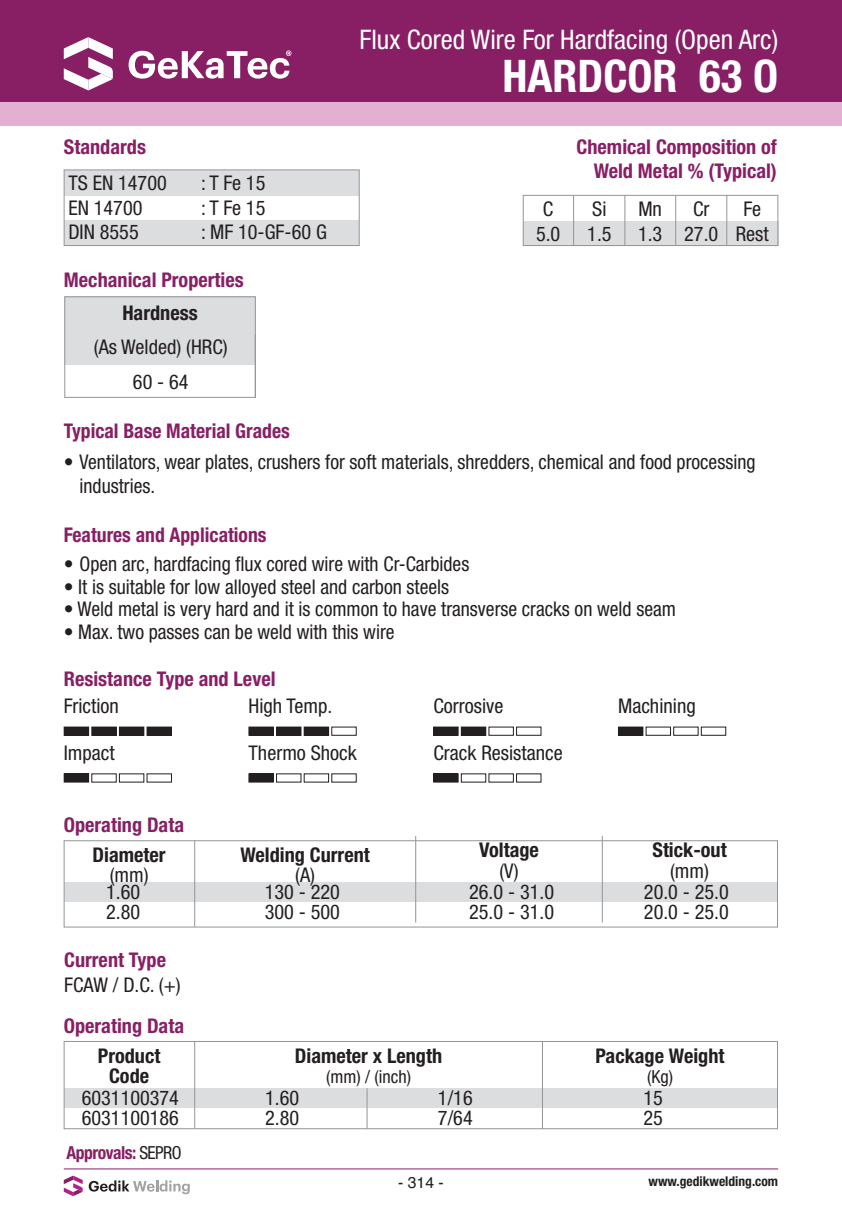
<style>
.page{position:relative;width:842px;height:1212px;background:#fff}
.page>*{position:absolute;margin:0;border:0;box-sizing:border-box;transform-origin:0 0}
.t1{font:700 condensed 45px "Helvetica Neue LT Std";color:#fff}
.t2{font:condensed 27px "Helvetica Neue LT Std";color:#fff}
.t3{font:condensed 20.25px/24.3px "Helvetica Neue LT Std";color:#231f20}
.t4{font:700 condensed 20.25px/24.3px "Helvetica Neue LT Std";color:#881f65;text-align:right}
.t5{font:700 condensed 20.25px/20.2px "Helvetica Neue LT Std";color:#231f20;text-align:center}
.t6{font:700 condensed 18px "Helvetica Neue LT Std";letter-spacing:-.03em;color:#881f65}
.t7{font:condensed 18px "Helvetica Neue LT Std";color:#231f20}
.t8{font:15.75px "Helvetica";color:#231f20}
.t9{font:700 condensed 13.5px "Helvetica Neue LT Std";color:#231f20}
.s1{font-weight:400;color:#231f20}
</style>
<div class="page">
<hr style="left:64px;top:1168px;width:714px;height:1px;background:#881f65">
<svg style="left:89px;top:1180px;width:101px;height:14px"></svg>
<svg style="left:64px;top:1175px;width:19px;height:21px"></svg>
<div style="left:0;top:0;width:842px;height:102px;background:#881f65"></div>
<div style="left:0;top:102px;width:842px;height:23px;background:#e3b0d1"></div>
<div style="left:64px;top:170px;width:295px;height:25px;background:#dcdddf"></div>
<div style="left:64px;top:220px;width:295px;height:26px;background:#dcdddf"></div>
<div style="left:64px;top:170px;width:296px;height:76px;border:1px solid #939598"></div>
<div style="left:64px;top:296px;width:192px;height:69px;background:#dcdddf"></div>
<div style="left:64px;top:296px;width:192px;height:102px;border:1px solid #939598"></div>
<hr style="left:255px;top:335px;width:1px;height:63px;background:#939598">
<div style="left:64px;top:1088px;width:713px;height:19px;background:#dcdddf"></div>
<div style="left:64px;top:1041px;width:714px;height:88px;border:1px solid #939598"></div>
<hr style="left:194px;top:1041px;width:1px;height:87px;background:#939598">
<hr style="left:367px;top:1088px;width:1px;height:40px;background:#939598">
<hr style="left:542px;top:1041px;width:1px;height:88px;background:#939598">
<div style="left:64px;top:883px;width:713px;height:19px;background:#dcdddf"></div>
<div style="left:64px;top:840px;width:714px;height:87px;border:1px solid #939598"></div>
<hr style="left:194px;top:840px;width:1px;height:87px;background:#939598">
<hr style="left:415px;top:836px;width:1px;height:86px;background:#939598">
<hr style="left:602px;top:836px;width:1px;height:86px;background:#939598">
<div style="left:523px;top:221px;width:255px;height:25px;background:#dcdddf"></div>
<div style="left:523px;top:195px;width:255px;height:51px;border:1px solid #939598"></div>
<hr style="left:675px;top:195px;width:1px;height:51px;background:#939598">
<hr style="left:726px;top:195px;width:1px;height:51px;background:#939598">
<hr style="left:624px;top:195px;width:1px;height:51px;background:#939598">
<hr style="left:573px;top:195px;width:1px;height:51px;background:#939598">
<svg style="left:64px;top:37px;width:49px;height:53px"></svg>
<svg style="left:129px;top:50px;width:162px;height:29px"></svg>
<div style="left:64px;top:727px;width:25px;height:8px;background:#231f20"></div>
<div style="left:64px;top:727px;width:25px;height:9px;border:1px solid #231f20"></div>
<div style="left:119px;top:727px;width:25px;height:8px;background:#231f20"></div>
<div style="left:119px;top:727px;width:25px;height:9px;border:1px solid #231f20"></div>
<div style="left:92px;top:727px;width:24px;height:8px;background:#231f20"></div>
<div style="left:91px;top:727px;width:26px;height:9px;border:1px solid #231f20"></div>
<div style="left:147px;top:727px;width:24px;height:8px;background:#231f20"></div>
<div style="left:147px;top:727px;width:25px;height:9px;border:1px solid #231f20"></div>
<div style="left:64px;top:774px;width:25px;height:8px;background:#231f20"></div>
<div style="left:64px;top:773px;width:25px;height:9px;border:1px solid #231f20"></div>
<div style="left:249px;top:727px;width:24px;height:8px;background:#231f20"></div>
<div style="left:249px;top:727px;width:25px;height:9px;border:1px solid #231f20"></div>
<div style="left:304px;top:727px;width:25px;height:8px;background:#231f20"></div>
<div style="left:304px;top:727px;width:25px;height:9px;border:1px solid #231f20"></div>
<div style="left:277px;top:727px;width:24px;height:8px;background:#231f20"></div>
<div style="left:276px;top:727px;width:25px;height:9px;border:1px solid #231f20"></div>
<div style="left:331px;top:727px;width:26px;height:9px;border:1px solid #231f20"></div>
<div style="left:249px;top:774px;width:24px;height:8px;background:#231f20"></div>
<div style="left:249px;top:773px;width:25px;height:9px;border:1px solid #231f20"></div>
<div style="left:434px;top:727px;width:24px;height:8px;background:#231f20"></div>
<div style="left:433px;top:727px;width:25px;height:9px;border:1px solid #231f20"></div>
<div style="left:489px;top:727px;width:25px;height:9px;border:1px solid #231f20"></div>
<div style="left:461px;top:727px;width:25px;height:8px;background:#231f20"></div>
<div style="left:461px;top:727px;width:25px;height:9px;border:1px solid #231f20"></div>
<div style="left:516px;top:727px;width:25px;height:9px;border:1px solid #231f20"></div>
<div style="left:434px;top:774px;width:24px;height:8px;background:#231f20"></div>
<div style="left:433px;top:773px;width:25px;height:9px;border:1px solid #231f20"></div>
<div style="left:618px;top:727px;width:25px;height:8px;background:#231f20"></div>
<div style="left:618px;top:727px;width:25px;height:9px;border:1px solid #231f20"></div>
<div style="left:673px;top:727px;width:25px;height:9px;border:1px solid #231f20"></div>
<div style="left:646px;top:727px;width:25px;height:9px;border:1px solid #231f20"></div>
<div style="left:701px;top:727px;width:25px;height:9px;border:1px solid #231f20"></div>
<p class="t4" style="left:64px;top:135px;width:84px">Standards</p>
<p class="t3" style="left:68px;top:171px;width:100px">TS EN 14700</p>
<p class="t3" style="left:201px;top:171px;width:66px">: T Fe 15</p>
<p class="t3" style="left:68px;top:195px;width:76px">EN 14700</p>
<p class="t3" style="left:201px;top:195px;width:66px">: T Fe 15</p>
<p class="t3" style="left:68px;top:219px;width:72px">DIN 8555</p>
<p class="t3" style="left:201px;top:219px;width:127px">: MF 10-GF-60 G</p>
<p class="t4" style="left:64px;top:267px;width:181px">Mechanical Properties</p>
<p class="t5" style="left:122px;top:302px;width:77px">Hardness</p>
<p class="t3" style="left:94px;top:335px;width:135px">(As Welded) (HRC)</p>
<p class="t3" style="left:133px;top:369px;width:57px">60 - 64</p>
<h2 class="t2" style="left:359px;top:24px;width:420px">Flux Cored Wire For Hardfacing (Open Arc)</h2>
<h1 class="t1" style="left:502px;top:49px;width:277px">HARDCOR 63 O</h1>
<p class="t4" style="left:577px;top:135px;width:202px">Chemical Composition of<br>Weld Metal % (Typical)</p>
<p class="t3" style="left:536px;top:197px;width:26px;text-align:center">C<br>5.0</p>
<p class="t3" style="left:736px;top:197px;width:34px;text-align:center">Fe<br>Rest</p>
<p class="t3" style="left:587px;top:197px;width:26px">Si<br>1.5</p>
<p class="t3" style="left:638px;top:197px;width:26px">Mn<br>1.3</p>
<p class="t3" style="left:684px;top:197px;width:36px;text-align:center">Cr<br>27.0</p>
<p class="t4" style="left:64px;top:418px;width:228px">Typical Base Material Grades</p>
<p class="t3" style="left:80px;top:449px;width:677px;text-indent:-16px">• Ventilators, wear plates, crushers for soft materials, shredders, chemical and food processing industries.</p>
<p class="t4" style="left:64px;top:522px;width:204px">Features and Applications</p>
<p class="t3" style="left:64px;top:551px;width:407px">• Open arc, hardfacing flux cored wire with Cr-Carbides</p>
<p class="t3" style="left:64px;top:574px;width:387px">• It is suitable for low alloyed steel and carbon steels</p>
<p class="t3" style="left:64px;top:596px;width:614px">• Weld metal is very hard and it is common to have transverse cracks on weld seam</p>
<p class="t3" style="left:64px;top:619px;width:332px">• Max. two passes can be weld with this wire</p>
<p class="t4" style="left:64px;top:666px;width:213px">Resistance Type and Level</p>
<p class="t3" style="left:64px;top:693px;width:57px">Friction</p>
<p class="t3" style="left:64px;top:740px;width:52px">Impact</p>
<p class="t3" style="left:249px;top:693px;width:85px">High Temp.</p>
<p class="t3" style="left:249px;top:740px;width:110px">Thermo Shock</p>
<p class="t3" style="left:433px;top:693px;width:72px">Corrosive</p>
<p class="t3" style="left:433px;top:740px;width:131px">Crack Resistance</p>
<p class="t3" style="left:618px;top:693px;width:79px">Machining</p>
<p class="t4" style="left:64px;top:812px;width:122px">Operating Data</p>
<p class="t5" style="left:93px;top:844px;width:75px">Diameter</p>
<p class="t3" style="left:110px;top:863px;width:41px">(mm)</p>
<p class="t5" style="left:652px;top:840px;width:76px">Stick-out</p>
<p class="t3" style="left:670px;top:858px;width:41px">(mm)</p>
<p class="t5" style="left:479px;top:840px;width:61px">Voltage</p>
<p class="t3" style="left:499px;top:858px;width:21px">(V)</p>
<p class="t5" style="left:241px;top:844px;width:131px">Welding Current</p>
<p class="t3" style="left:295px;top:863px;width:21px">(A)</p>
<p class="t3" style="left:106px;top:879px;width:36px">1.60</p>
<p class="t3" style="left:265px;top:879px;width:77px">130 - 220</p>
<p class="t3" style="left:469px;top:879px;width:86px">26.0 - 31.0</p>
<p class="t3" style="left:644px;top:879px;width:86px">20.0 - 25.0</p>
<p class="t3" style="left:106px;top:900px;width:36px">2.80</p>
<p class="t3" style="left:265px;top:900px;width:77px">300 - 500</p>
<p class="t3" style="left:469px;top:900px;width:86px">25.0 - 31.0</p>
<p class="t3" style="left:644px;top:900px;width:86px">20.0 - 25.0</p>
<p class="t4" style="left:64px;top:948px;width:103px">Current Type</p>
<p class="t3" style="left:64px;top:972px;width:118px">FCAW / D.C. (+)</p>
<p class="t4" style="left:64px;top:1013px;width:122px">Operating Data</p>
<p class="t5" style="left:98px;top:1045px;width:64px">Product<br>Code</p>
<p class="t5" style="left:295px;top:1045px;width:149px">Diameter x Length</p>
<p class="t7" style="left:326px;top:1066px;width:86px">(mm) / (inch)</p>
<p class="t5" style="left:596px;top:1045px;width:130px">Package Weight</p>
<p class="t7" style="left:647px;top:1066px;width:28px">(Kg)</p>
<p class="t3" style="left:82px;top:1085px;width:99px">6031100374</p>
<p class="t3" style="left:265px;top:1085px;width:36px">1.60</p>
<p class="t3" style="left:438px;top:1085px;width:36px">1/16</p>
<p class="t3" style="left:643px;top:1085px;width:21px">15</p>
<p class="t3" style="left:82px;top:1105px;width:99px">6031100186</p>
<p class="t3" style="left:265px;top:1105px;width:36px">2.80</p>
<p class="t3" style="left:438px;top:1105px;width:36px">7/64</p>
<p class="t3" style="left:643px;top:1105px;width:21px">25</p>
<p class="t6" style="left:67px;top:1141px;width:117px">Approvals: <span class="s1">SEPRO</span></p>
<p class="t8" style="left:398px;top:1170px;width:47px">- 314 -</p>
<p class="t9" style="left:648px;top:1173px;width:131px">www.gedikwelding.com</p>
</div>
